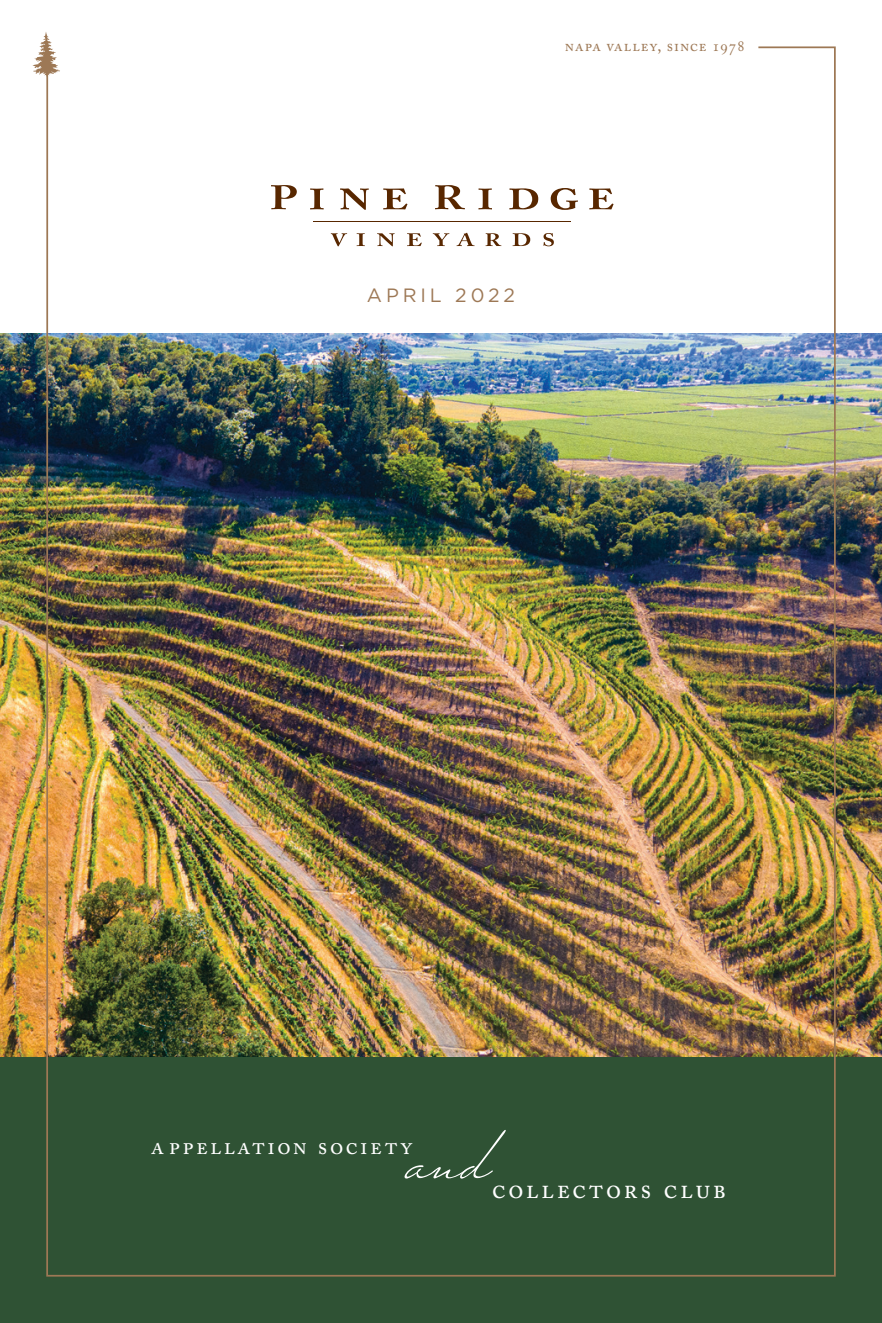
<style>
.page{position:relative;width:882px;height:1323px;background:#fff}
.page>*{position:absolute;margin:0;border:0;box-sizing:border-box;transform-origin:0 0}
.t1{font:80.33px "Mr Sheffield Pro";color:#fff}
.t2{font:27.12px "Adobe Caslon Pro";letter-spacing:.1em;color:#fff}
.t3{font:23.97px "Adobe Caslon Pro";letter-spacing:.1em;color:#fff}
.t4{font:19.25px "Gotham";letter-spacing:.2em;color:#9d7855}
.t5{font:15.75px "Adobe Caslon Pro";letter-spacing:.055em;color:#9d7855}
</style>
<div class="page">
<div style="left:0;top:1048px;width:882px;height:275px;background:#2f5234"></div>
<img style="left:0;top:334px;width:882px;height:723px">
<svg style="left:32px;top:32px;width:20px;height:44px"></svg>
<img style="left:45px;top:46px;width:792px;height:1231px">
<p class="t5" style="left:565px;top:36px;width:182px">napa valley, since 1978</p>
<p class="t4" style="left:367px;top:283px;width:150px">APRIL 2022</p>
<h1 class="t1" style="left:409px;top:1103px;width:85px">and</h1>
<h2 class="t2" style="left:492px;top:1173px;width:236px">collectors club</h2>
<h3 class="t3" style="left:151px;top:1132px;width:263px">appellation society</h3>
</div>
